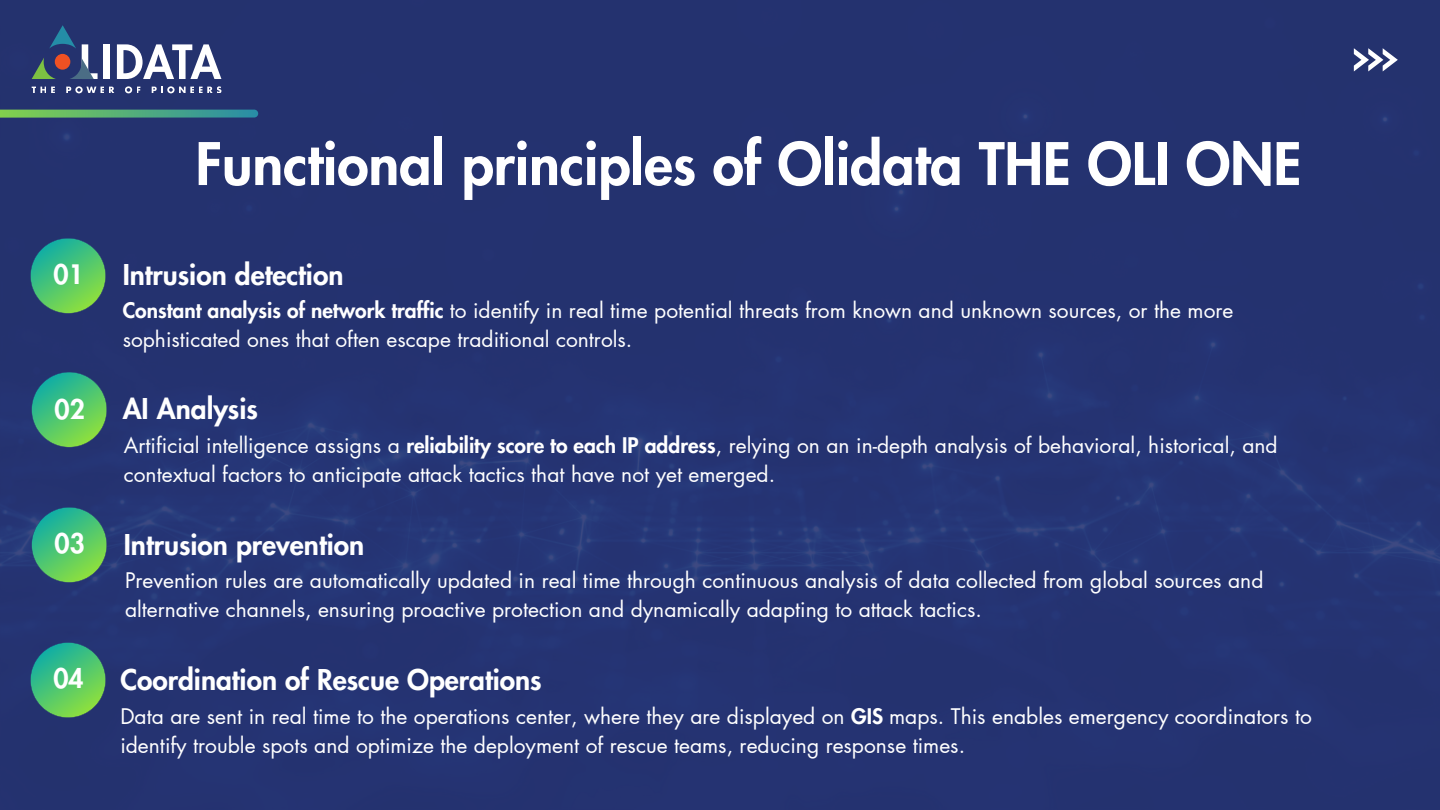
<style>
.page{position:relative;width:1440px;height:810px;background:#243270}
.page>*{position:absolute;margin:0;border:0;box-sizing:border-box;transform-origin:0 0}
.t1{font:800 57px "Futura LT Pro";color:#fff}
.t2{font:800 28px "Futura LT Pro";color:#fff}
.t3{font:800 26.2px "Futura LT Pro";color:#fff}
.t4{font:21px/29.2px "Futura LT Pro";color:#fff}
.s1{font-weight:800}
</style>
<div class="page">
<svg style="left:1354px;top:48px;width:44px;height:23px"></svg>
<svg style="left:30px;top:238px;width:76px;height:76px;background:#44a270"></svg>
<svg style="left:31px;top:372px;width:76px;height:75px;background:#45a470"></svg>
<svg style="left:31px;top:507px;width:76px;height:76px;background:#45a372"></svg>
<svg style="left:0;top:110px;width:258px;height:8px;background:#52a778"></svg>
<svg style="left:32px;top:87px;width:23px;height:6px"></svg>
<svg style="left:32px;top:44px;width:66px;height:35px;background:#4e5370"></svg>
<div style="left:103px;top:44px;width:7px;height:35px;background:#fff"></div>
<svg style="left:66px;top:86px;width:48px;height:7px"></svg>
<svg style="left:125px;top:86px;width:15px;height:7px"></svg>
<svg style="left:117px;top:44px;width:104px;height:35px"></svg>
<svg style="left:152px;top:86px;width:69px;height:7px"></svg>
<svg style="left:30px;top:642px;width:76px;height:76px;background:#44a370"></svg>
<p class="t1" style="left:196px;top:138px;width:1107px">Functional principles of Olidata THE OLI ONE</p>
<p class="t3" style="left:53px;top:262px;width:32px">01</p>
<p class="t2" style="left:123px;top:262px;width:222px">Intrusion detection</p>
<h1 class="t4" style="left:123px;top:296px;width:1112px"><span class="s1">Constant analysis of network traffic</span> to identify in real time potential threats from known and unknown sources, or the more sophisticated ones that often escape traditional controls.</h1>
<p class="t3" style="left:55px;top:398px;width:32px">02</p>
<p class="t2" style="left:123px;top:396px;width:137px">AI Analysis</p>
<p class="t4" style="left:124px;top:432px;width:1155px">Artificial intelligence assigns a <span class="s1">reliability score to each IP address</span>, relying on an in-depth analysis of behavioral, historical, and contextual factors to anticipate attack tactics that have not yet emerged.</p>
<p class="t3" style="left:55px;top:531px;width:32px">03</p>
<p class="t2" style="left:124px;top:532px;width:242px">Intrusion prevention</p>
<p class="t4" style="left:125px;top:567px;width:1140px">Prevention rules are automatically updated in real time through continuous analysis of data collected from global sources and alternative channels, ensuring proactive protection and dynamically adapting to attack tactics.</p>
<p class="t3" style="left:53px;top:667px;width:32px">04</p>
<p class="t2" style="left:120px;top:667px;width:423px">Coordination of Rescue Operations</p>
<p class="t4" style="left:120px;top:702px;width:1193px">Data are sent in real time to the operations center, where they are displayed on <span class="s1">GIS</span> maps. This enables emergency coordinators to identify trouble spots and optimize the deployment of rescue teams, reducing response times.</p>
</div>
